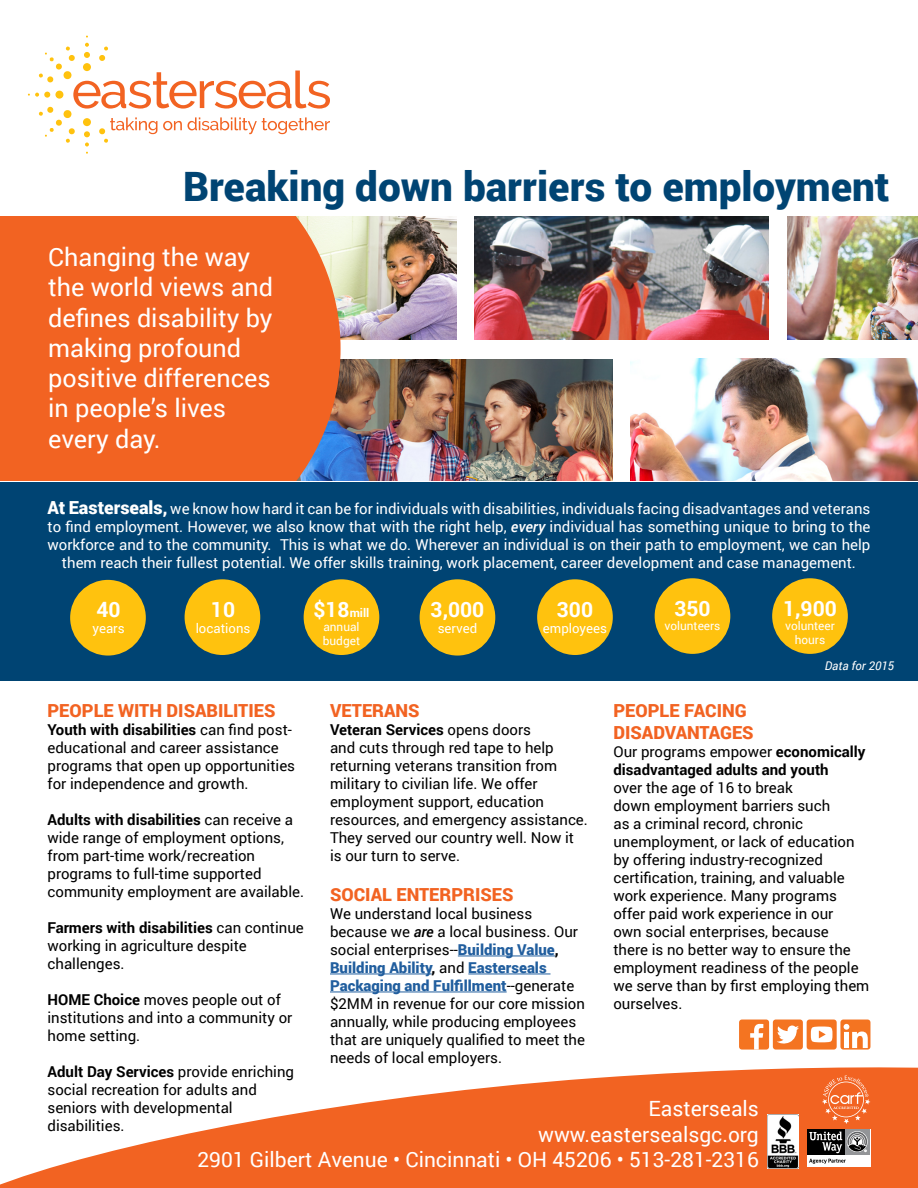
<style>
.page{position:relative;width:918px;height:1188px;background:#fff}
.page>*{position:absolute;margin:0;border:0;box-sizing:border-box;transform-origin:0 0}
.t1{font:900 40.5px "Roboto";color:#004473}
.t2{font:25.2px/30.3px "Roboto";color:#fff}
.t3{font:21px/25.2px "Roboto";color:#fff;text-align:right}
.t4{font:700 21px "Roboto";color:#fff}
.t5{font:900 18px/21.6px "Roboto";color:#f26322}
.t6{font:15px/18px "Roboto";color:#000}
.t7{font:15px/18px "Roboto";color:#fff;text-align:center}
.t8{font:700 15px/18px "Roboto";color:#000}
.t9{font:13.2px "Roboto";color:#fff}
.t10{font:italic 12px "Roboto";color:#fff}
.t11{font:11.85px/14.2px "Roboto";color:#fff;text-align:center}
.s1{font-weight:900;font-size:18px}
.s2{font-weight:500;font-style:italic}
.s3{font-weight:700;font-size:21px}
.s4{font-weight:700}
.s5{font-weight:900;color:#215e9e}
.s6{font-weight:900}
.s7{font-weight:400}
</style>
<div class="page">
<img style="left:788px;top:216px;width:130px;height:124px">
<img style="left:341px;top:216px;width:115px;height:124px">
<img style="left:475px;top:216px;width:294px;height:124px">
<img style="left:631px;top:359px;width:287px;height:122px">
<img style="left:341px;top:359px;width:271px;height:122px">
<div style="left:0;top:216px;width:341px;height:265px;background:#f26322"></div>
<hr style="left:458px;top:956px;width:97px;height:1px;background:#215e9e">
<hr style="left:330px;top:974px;width:102px;height:1px;background:#215e9e">
<hr style="left:468px;top:974px;width:83px;height:1px;background:#215e9e">
<hr style="left:330px;top:992px;width:177px;height:1px;background:#215e9e">
<svg style="left:28px;top:36px;width:302px;height:118px"></svg>
<svg style="left:0;top:1067px;width:918px;height:121px;fill:#f26322"></svg>
<div style="left:807px;top:1129px;width:63px;height:38px;background:#fff"></div>
<div style="left:845px;top:1129px;width:25px;height:26px;background:#939598"></div>
<svg style="left:847px;top:1131px;width:21px;height:21px"></svg>
<div style="left:807px;top:1129px;width:38px;height:26px;background:#000"></div>
<svg style="left:809px;top:1159px;width:37px;height:5px"></svg>
<svg style="left:809px;top:1132px;width:58px;height:21px"></svg>
<img style="left:767px;top:1115px;width:31px;height:53px">
<div style="left:0;top:482px;width:918px;height:198px;background:#004473"></div>
<div style="left:773px;top:1020px;width:30px;height:30px;background:#f47421;border-radius:3px"></div>
<svg style="left:777px;top:1026px;width:22px;height:18px"></svg>
<div style="left:807px;top:1020px;width:30px;height:30px;background:#f47421;border-radius:3px"></div>
<svg style="left:811px;top:1027px;width:21px;height:15px"></svg>
<div style="left:739px;top:1020px;width:30px;height:30px;background:#f47421;border-radius:3px"></div>
<svg style="left:750px;top:1024px;width:13px;height:26px"></svg>
<div style="left:840px;top:1020px;width:30px;height:30px;background:#f47421;border-radius:3px"></div>
<svg style="left:844px;top:1024px;width:24px;height:24px"></svg>
<svg style="left:822px;top:1076px;width:48px;height:48px;background:#f37b44"></svg>
<div style="left:420px;top:579px;width:75px;height:77px;background:#ffc20e;border-radius:50%"></div>
<div style="left:537px;top:579px;width:76px;height:76px;background:#ffc20e;border-radius:50%"></div>
<div style="left:185px;top:579px;width:75px;height:76px;background:#ffc20e;border-radius:50%"></div>
<div style="left:304px;top:579px;width:75px;height:76px;background:#ffc20e;border-radius:50%"></div>
<div style="left:70px;top:580px;width:76px;height:76px;background:#ffc20e;border-radius:50%"></div>
<div style="left:655px;top:578px;width:75px;height:76px;background:#ffc20e;border-radius:50%"></div>
<div style="left:772px;top:578px;width:76px;height:76px;background:#ffc20e;border-radius:50%"></div>
<h1 class="t1" style="left:183px;top:158px;width:708px">Breaking down barriers to employment</h1>
<h2 class="t2" style="left:48px;top:241px;width:226px">Changing the way the world views and defines disability by making profound positive differences in people’s lives every day.</h2>
<p class="t7" style="left:48px;top:499px;width:824px"><span class="s1">At Easterseals,</span> we know how hard it can be for individuals with disabilities, individuals facing disadvantages and veterans to find employment. However, we also know that with the right help, <span class="s2">every</span> individual has something unique to bring to the workforce and to the community. This is what we do. Wherever an individual is on their path to employment, we can help them reach their fullest potential. We offer skills training, work placement, career development and case management.</p>
<h3 class="t4" style="left:97px;top:595px;width:26px">40</h3>
<p class="t9" style="left:93px;top:619px;width:34px">years</p>
<h3 class="t4" style="left:211px;top:595px;width:26px">10</h3>
<p class="t9" style="left:196px;top:619px;width:56px">locations</p>
<p class="t11" style="left:313px;top:605px;width:57px"><span class="s3">$18</span><span class="s4">mill </span>annual budget</p>
<h3 class="t4" style="left:431px;top:595px;width:55px">3,000</h3>
<p class="t9" style="left:438px;top:619px;width:41px">served</p>
<h3 class="t4" style="left:557px;top:595px;width:38px">300</h3>
<p class="t9" style="left:543px;top:619px;width:65px">employees</p>
<h3 class="t4" style="left:674px;top:593px;width:38px">350</h3>
<p class="t11" style="left:665px;top:618px;width:57px">volunteers</p>
<h3 class="t4" style="left:783px;top:594px;width:55px">1,900</h3>
<p class="t11" style="left:785px;top:618px;width:51px">volunteer hours</p>
<p class="t10" style="left:825px;top:657px;width:71px">Data for 2015</p>
<p class="t5" style="left:48px;top:699px;width:229px">PEOPLE WITH DISABILITIES</p>
<p class="t6" style="left:48px;top:720px;width:249px"><span class="s4">Youth with disabilities</span> can find post&shy;educational and career assistance programs that open up opportunities for independence and growth.</p>
<p class="t6" style="left:48px;top:810px;width:258px"><span class="s4">Adults with disabilities</span> can receive a wide range of employment options, from part-time work/recreation programs to full-time supported community employment are available.</p>
<p class="t6" style="left:48px;top:918px;width:258px"><span class="s4">Farmers with disabilities</span> can continue working in agriculture despite challenges.</p>
<p class="t6" style="left:48px;top:990px;width:246px"><span class="s4">HOME Choice</span> moves people out of institutions and into a community or home setting.</p>
<p class="t6" style="left:48px;top:1062px;width:248px"><span class="s4">Adult Day Services</span> provide enriching social recreation for adults and seniors with developmental disabilities.</p>
<p class="t5" style="left:330px;top:699px;width:91px">VETERANS</p>
<p class="t6" style="left:330px;top:720px;width:259px"><span class="s4">Veteran Services</span> opens doors<br>and cuts through red tape to help returning veterans transition from military to civilian life. We offer employment support, education resources, and emergency assistance.<br>They served our country well. Now it is our turn to serve.</p>
<p class="t5" style="left:330px;top:883px;width:185px">SOCIAL ENTERPRISES</p>
<p class="t6" style="left:330px;top:904px;width:257px">We understand local business because we <span class="s2">are</span> a local business. Our social enterprises--<span class="s5">Building Value</span><span class="s6">, </span><span class="s5">Building Ability</span><span class="s6">,</span> and <span class="s5">Easterseals Packaging and Fulfillment</span>--generate $2MM in revenue for our core mission annually, while producing employees that are uniquely qualified to meet the needs of local employers.</p>
<p class="t5" style="left:613px;top:699px;width:142px">PEOPLE FACING<br>DISADVANTAGES</p>
<p class="t8" style="left:613px;top:742px;width:254px"><span class="s7">Our programs empower</span> economically disadvantaged adults and youth</p>
<p class="t6" style="left:613px;top:778px;width:257px">over the age of 16 to break<br>down employment barriers such<br>as a criminal record, chronic unemployment, or lack of education by offering industry-recognized certification, training, and valuable work experience. Many programs offer paid work experience in our<br>own social enterprises, because<br>there is no better way to ensure the employment readiness of the people we serve than by first employing them ourselves.</p>
<h3 class="t3" style="left:197px;top:1096px;width:563px">Easterseals<br>www.eastersealsgc.org<br>2901 Gilbert Avenue • Cincinnati • OH 45206 • 513-281-2316</h3>
</div>
